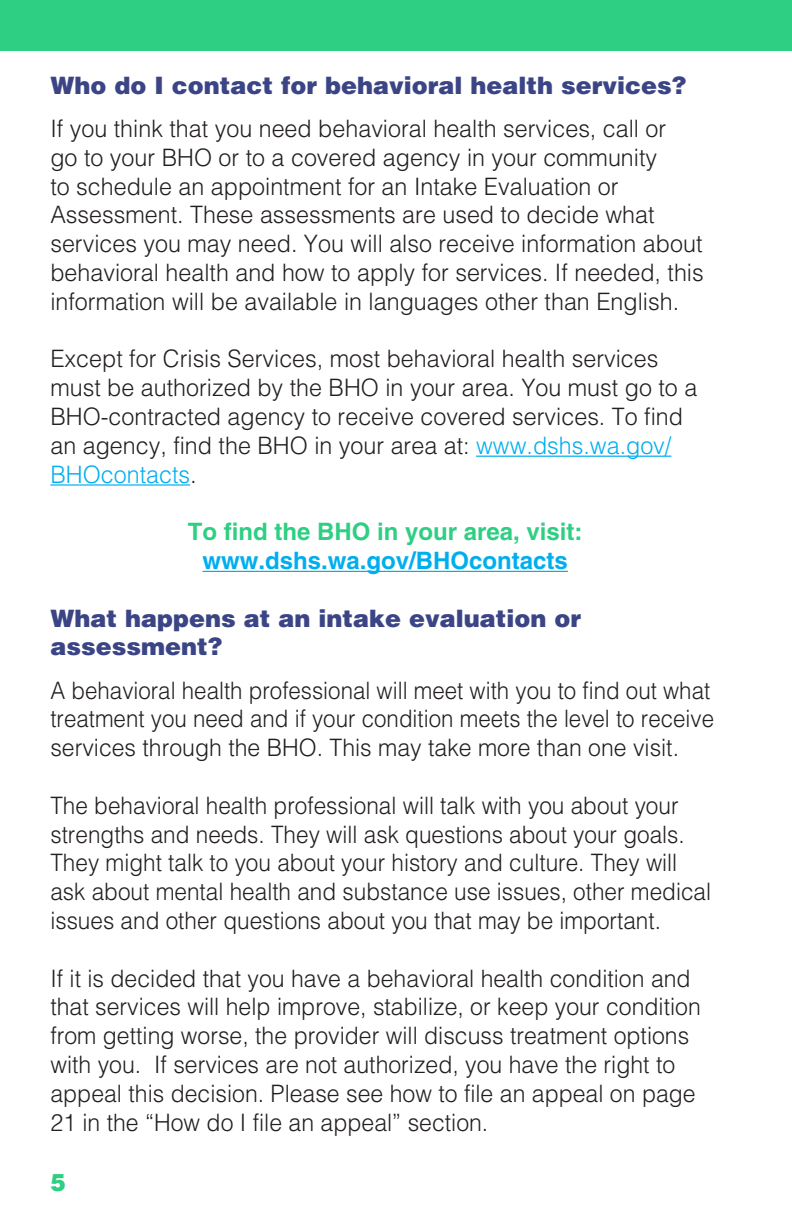
<style>
.page{position:relative;width:792px;height:1224px;background:#fff}
.page>*{position:absolute;margin:0;border:0;box-sizing:border-box;transform-origin:0 0}
.t1{font:300 24px/28.8px "Helvetica LT Std";color:#231f20}
.t2{font:300 24px/28.8px "Helvetica LT Std";color:#231f20;scale:.96 1}
.t3{font:300 24px/28.8px "Helvetica LT Std";color:#231f20;scale:.94 1}
.t4{font:300 24px/28.8px "Helvetica LT Std";color:#231f20;scale:.93 1}
.t5{font:900 24px/28.8px "Helvetica LT Std";color:#3b4586}
.t6{font:700 24px/28.8px "Helvetica LT Std";color:#2ecf83;text-align:center}
.TOC_body{font:900 24px "Helvetica LT Std";color:#2ecf83;scale:.95 1}
.s1{color:#00aeef}
</style>
<div class="page">
<hr style="left:476px;top:456px;width:195px;height:1px;background:#00aeef">
<hr style="left:50px;top:484px;width:140px;height:2px;background:#00aeef">
<hr style="left:202px;top:571px;width:366px;height:1px;background:#00aeef">
<div style="left:0;top:0;width:792px;height:50px;background:#2ecf83"></div>
<p class="t5" style="left:50px;top:70px;width:638px">Who do I contact for behavioral health services?</p>
<p class="t1" style="left:50px;top:114px;width:655px">If you think that you need behavioral health services, call or<br>go to your BHO or to a covered agency in your community<br>to schedule an appointment for an Intake Evaluation or Assessment. These assessments are used to decide what services you may need. You will also receive information about behavioral health and how to apply for services. If needed, this information will be available in languages other than English.</p>
<p class="t1" style="left:50px;top:344px;width:648px">Except for Crisis Services, most behavioral health services must be authorized by the BHO in your area. You must go to a BHO-contracted agency to receive covered services. To find an agency, find the BHO in your area at: <span class="s1">www.dshs.wa.gov/ BHOcontacts</span>.</p>
<p class="t6" style="left:188px;top:517px;width:396px">To find the BHO in your area, visit: <span class="s1">www.dshs.wa.gov/BHOcontacts</span></p>
<p class="t5" style="left:50px;top:603px;width:532px">What happens at an intake evaluation or assessment?</p>
<p class="t4" style="left:50px;top:675px;width:715px">A behavioral health professional will meet with you to find out what treatment you need and if your condition meets the level to receive services through the BHO. This may take more than one visit.</p>
<p class="t3" style="left:50px;top:791px;width:704px">The behavioral health professional will talk with you about your strengths and needs. They will ask questions about your goals.<br>They might talk to you about your history and culture. They will ask about mental health and substance use issues, other medical issues and other questions about you that may be important.</p>
<p class="t2" style="left:50px;top:963px;width:679px">If it is decided that you have a behavioral health condition and that services will help improve, stabilize, or keep your condition from getting worse, the provider will discuss treatment options with you. If services are not authorized, you have the right to appeal this decision. Please see how to file an appeal on page 21 in the “How do I file an appeal” section.</p>
<p class="TOC_body" style="left:50px;top:1167px;width:18px">5</p>
</div>
